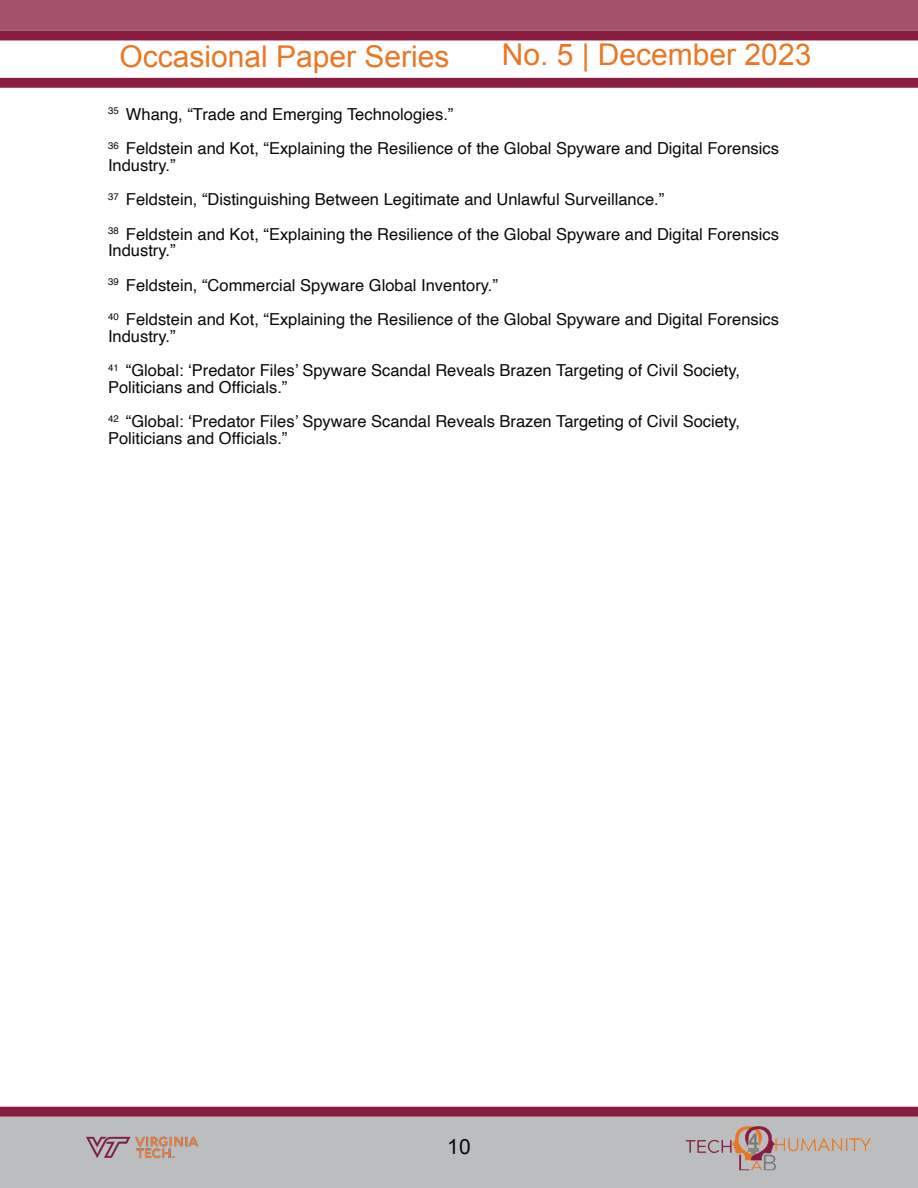
<style>
.page{position:relative;width:918px;height:1188px;background:#fff}
.page>*{position:absolute;margin:0;border:0;box-sizing:border-box;transform-origin:0 0}
.t1{font:30px "Arial";color:#e97724}
.t2{font:21px "Arial";color:#080a0a}
.t3{font:16.5px/34.5px "Helvetica";color:#080a0a}
</style>
<div class="page">
<div style="left:0;top:1117px;width:918px;height:71px;background:#bcbdbe"></div>
<div style="left:0;top:1107px;width:918px;height:10px;background:#881d40"></div>
<img style="left:65px;top:1116px;width:155px;height:43px">
<img style="left:686px;top:1126px;width:185px;height:44px">
<div style="left:0;top:0;width:918px;height:31px;background:#a4526c"></div>
<div style="left:0;top:31px;width:918px;height:9px;background:#881d40"></div>
<div style="left:0;top:78px;width:918px;height:10px;background:#881d40"></div>
<h1 class="t1" style="left:119px;top:40px;width:332px">Occasional Paper Series</h1>
<h1 class="t1" style="left:502px;top:38px;width:311px">No. 5 | December 2023</h1>
<p class="t3" style="left:108px;top:98px;width:673px"><sup>35</sup> Whang, “Trade and Emerging Technologies.”<br><sup>36</sup> Feldstein and Kot, “Explaining the Resilience of the Global Spyware and Digital Forensics</p>
<p class="t3" style="left:108px;top:149px;width:673px">Industry.”<br><sup>37</sup> Feldstein, “Distinguishing Between Legitimate and Unlawful Surveillance.”<br><sup>38</sup> Feldstein and Kot, “Explaining the Resilience of the Global Spyware and Digital Forensics</p>
<p class="t3" style="left:108px;top:235px;width:673px">Industry.”<br><sup>39</sup> Feldstein, “Commercial Spyware Global Inventory.”<br><sup>40</sup> Feldstein and Kot, “Explaining the Resilience of the Global Spyware and Digital Forensics</p>
<p class="t3" style="left:108px;top:320px;width:634px">Industry.”<br><sup>41</sup> “Global: ‘Predator Files’ Spyware Scandal Reveals Brazen Targeting of Civil Society,</p>
<p class="t3" style="left:108px;top:371px;width:634px">Politicians and Officials.”<br><sup>42</sup> “Global: ‘Predator Files’ Spyware Scandal Reveals Brazen Targeting of Civil Society,</p>
<p class="t3" style="left:108px;top:422px;width:181px">Politicians and Officials.”</p>
<p class="t2" style="left:447px;top:1135px;width:25px">10</p>
</div>
